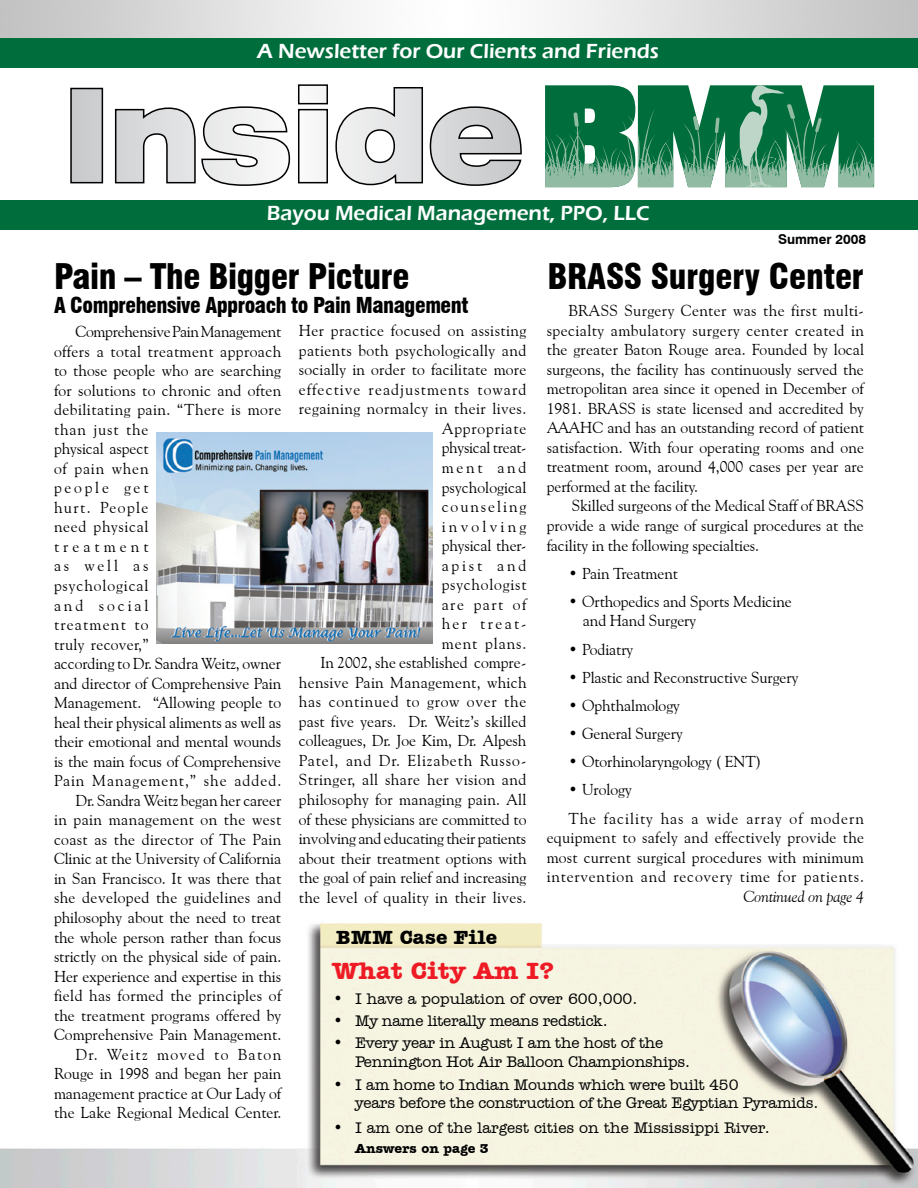
<style>
.page{position:relative;width:918px;height:1188px;background:#fff}
.page>*{position:absolute;margin:0;border:0;box-sizing:border-box;transform-origin:0 0}
.heading_1{font:900 condensed 34.5px "Swiss 721 BT";letter-spacing:-.01em;color:#000}
.t1{font:700 24.6px "Amer Typewriter IT Cby BT";color:#ee1b25}
.heading_1-2{font:900 condensed 21.45px "Swiss 721 BT";letter-spacing:-.02em;color:#000}
.t2{font:600 21px "Eras ITC";color:#fff}
.t3{font:700 19.95px "Amer Typewriter IT Cby BT";color:#000}
.Body_text{font:15.75px/19.5px "Goudy Old Style BT";letter-spacing:.005em;color:#000;text-align:justify}
.Body_text-2{font:15.75px/19.5px "Goudy Old Style BT";letter-spacing:.025em;color:#000;text-align:right}
.t4{font:500 15.75px/18.9px "Amer Typewriter IT Cby BT";letter-spacing:-.015em;color:#000}
.Body_text-3{font:italic 15.75px "Goudy Old Style BT";letter-spacing:-.005em;color:#000}
.t5{font:700 13.5px "Amer Typewriter IT Cby BT";color:#000}
.t6{font:700 13.5px "Swiss 721 BT";color:#000}
.s1{font-family:"Amer Typewriter IT Cby BT";font-weight:500}
</style>
<div class="page">
<img style="left:1px;top:923px;width:917px;height:265px">
<div style="left:0;top:200px;width:918px;height:30px;background:#006e3c"></div>
<div style="left:0;top:38px;width:918px;height:30px;background:#006e3c"></div>
<svg style="left:70px;top:84px;width:452px;height:102px"></svg>
<svg style="left:545px;top:85px;width:329px;height:102px;background:#41926c"></svg>
<img style="left:156px;top:432px;width:276px;height:211px">
<p class="t2" style="left:257px;top:39px;width:403px">A Newsletter for Our Clients and Friends</p>
<p class="t2" style="left:267px;top:201px;width:384px">Bayou Medical Management, PPO, LLC</p>
<p class="t6" style="left:778px;top:231px;width:90px">Summer 2008</p>
<p class="heading_1" style="left:548px;top:255px;width:318px">BRASS Surgery Center</p>
<p class="heading_1" style="left:54px;top:256px;width:357px">Pain – The Bigger Picture</p>
<p class="heading_1-2" style="left:54px;top:292px;width:416px">A Comprehensive Approach to Pain Management</p>
<p class="Body_text" style="left:547px;top:301px;width:319px;text-indent:22px">BRASS Surgery Center was the first multi&shy;specialty ambulatory surgery center created in the greater Baton Rouge area. Founded by local surgeons, the facility has continuously served the metropolitan area since it opened in December of 1981. BRASS is state licensed and accredited by AAAHC and has an outstanding record of patient satisfaction. With four operating rooms and one treatment room, around 4,000 cases per year are performed at the facility.</p>
<p class="Body_text" style="left:547px;top:496px;width:319px;text-indent:25px">Skilled surgeons of the Medical Staff of BRASS provide a wide range of surgical procedures at the facility in the following specialties.</p>
<p class="Body_text" style="left:568px;top:563px;width:111px"><span class="s1">•</span> Pain Treatment</p>
<p class="Body_text" style="left:568px;top:591px;width:225px"><span class="s1">•</span> Orthopedics and Sports Medicine</p>
<p class="Body_text" style="left:583px;top:611px;width:115px">and Hand Surgery</p>
<p class="Body_text" style="left:568px;top:639px;width:66px"><span class="s1">•</span> Podiatry</p>
<p class="Body_text" style="left:568px;top:667px;width:232px"><span class="s1">•</span> Plastic and Reconstructive Surgery</p>
<p class="Body_text" style="left:568px;top:695px;width:113px"><span class="s1">•</span> Ophthalmology</p>
<p class="Body_text" style="left:568px;top:724px;width:116px"><span class="s1">•</span> General Surgery</p>
<p class="Body_text" style="left:568px;top:752px;width:195px"><span class="s1">•</span> Otorhinolaryngology ( ENT)</p>
<p class="Body_text" style="left:568px;top:780px;width:65px"><span class="s1">•</span> Urology</p>
<p class="Body_text" style="left:547px;top:808px;width:319px;text-indent:22px">The facility has a wide array of modern equipment to safely and effectively provide the most current surgical procedures with minimum intervention and recovery time for patients.</p>
<p class="Body_text-3" style="left:743px;top:887px;width:122px">Continued on page 4</p>
<p class="Body_text-2" style="left:299px;top:321px;width:229px">Her practice focused on assisting patients both psychologically and socially in order to facilitate more effective readjustments toward regaining normalcy in their lives.<br>Appropriate<br>physical treat-<br>ment and<br>psychological<br>counseling<br>involving<br>physical ther-<br>apist and<br>psychologist<br>are part of<br>her treat-<br>ment plans.</p>
<p class="Body_text" style="left:299px;top:653px;width:229px;text-indent:22px">In 2002, she established compre&shy;hensive Pain Management, which has continued to grow over the past five years. Dr. Weitz’s skilled colleagues, Dr. Joe Kim, Dr. Alpesh Patel, and Dr. Elizabeth Russo-Stringer, all share her vision and philosophy for managing pain. All of these physicians are committed to involving and educating their patients about their treatment options with the goal of pain relief and increasing the level of quality in their lives.</p>
<p class="Body_text" style="left:54px;top:322px;width:229px;text-align:left;text-indent:22px">Comprehensive Pain Management offers a total treatment approach to those people who are searching for solutions to chronic and often debilitating pain. “There is more than just the<br>physical aspect<br>of pain when<br>people get<br>hurt. People<br>need physical<br>treatment<br>as well as<br>psychological<br>and social<br>treatment to<br>truly recover,”<br>according to Dr. Sandra Weitz, owner and director of Comprehensive Pain<br>Management. “Allowing people to heal their physical aliments as well as their emotional and mental wounds is the main focus of Comprehensive<br>Pain Management,” she added.</p>
<p class="Body_text" style="left:54px;top:790px;width:229px;text-indent:22px">Dr. Sandra Weitz began her career in pain management on the west coast as the director of The Pain Clinic at the University of California in San Francisco. It was there that she developed the guidelines and philosophy about the need to treat the whole person rather than focus strictly on the physical side of pain.<br>Her experience and expertise in this field has formed the principles of the treatment programs offered by Comprehensive Pain Management.</p>
<p class="Body_text" style="left:54px;top:1044px;width:229px;text-indent:22px">Dr. Weitz moved to Baton Rouge in 1998 and began her pain management practice at Our Lady of the Lake Regional Medical Center.</p>
<p class="t3" style="left:336px;top:925px;width:163px">BMM Case File</p>
<p class="t1" style="left:333px;top:955px;width:223px">What City Am I?</p>
<p class="t4" style="left:333px;top:989px;width:306px">• I have a population of over 600,000.</p>
<p class="t4" style="left:333px;top:1011px;width:276px">• My name literally means redstick.</p>
<p class="t4" style="left:355px;top:1033px;width:337px;text-indent:-22px">• Every year in August I am the host of the<br>Pennington Hot Air Balloon Championships.</p>
<p class="t4" style="left:355px;top:1075px;width:465px;text-indent:-22px">• I am home to Indian Mounds which were built 450<br>years before the construction of the Great Egyptian Pyramids.</p>
<p class="t4" style="left:333px;top:1118px;width:438px">• I am one of the largest cities on the Mississippi River.</p>
<p class="t5" style="left:355px;top:1140px;width:135px">Answers on page 3</p>
</div>
